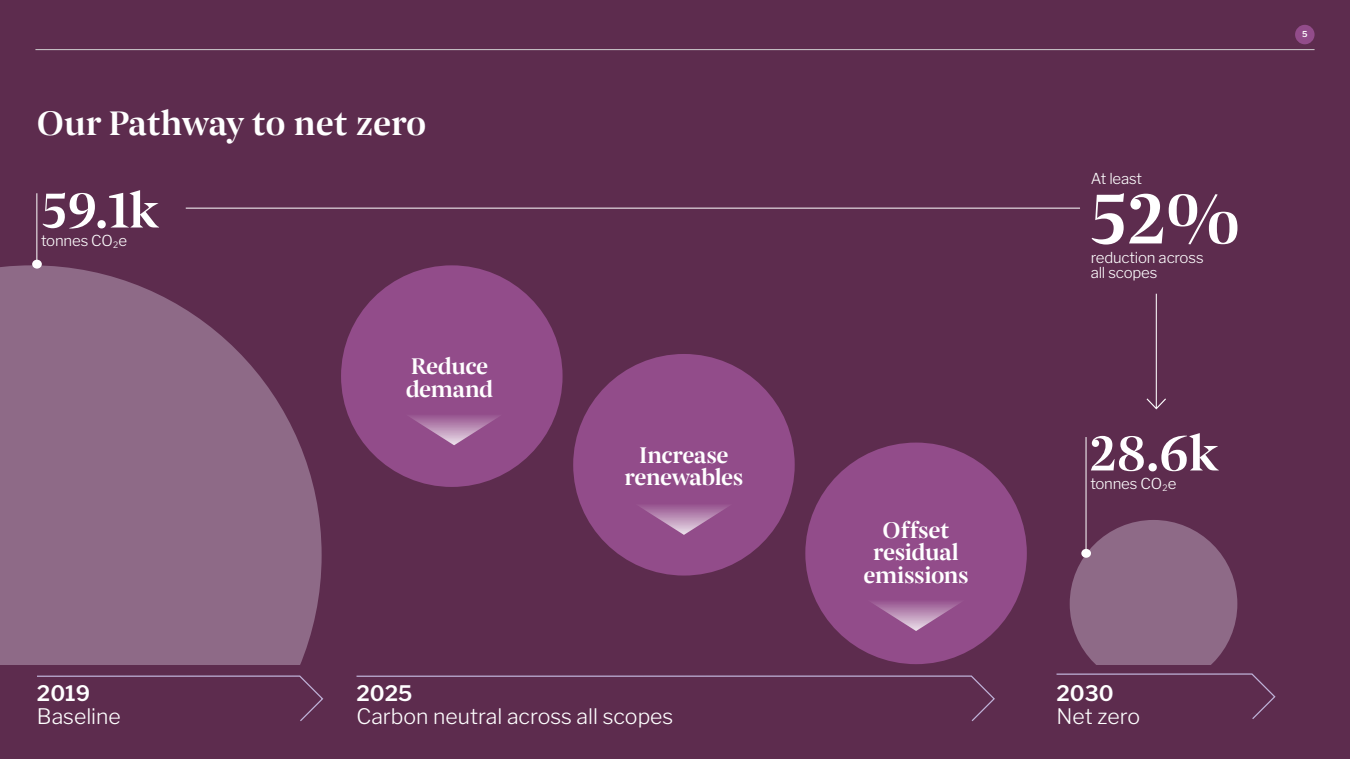
<style>
.page{position:relative;width:1350px;height:759px;background:#5d2c4e}
.page>*{position:absolute;margin:0;border:0;box-sizing:border-box;transform-origin:0 0}
.t1{font:77.62px "Grosvenor Headline";color:#fff}
.t2{font:53.88px "Grosvenor Headline";color:#fff}
.t3{font:37.5px "Grosvenor Headline";color:#fff}
.t4{font:25px/22.5px "Grosvenor Headline";letter-spacing:-.015em;color:#fff;text-align:center}
.t5{font:300 21.25px "Libre Franklin";color:#fff}
.t6{font:600 21.25px "Libre Franklin";color:#fff}
.t7{font:300 15px/15px "Libre Franklin";letter-spacing:-.015em;color:#fff}
.t8{font:600 8.12px "Libre Franklin";color:#fff}
</style>
<div class="page">
<div style="left:1295px;top:25px;width:20px;height:19px;background:#924c8a;border-radius:50%"></div>
<hr style="left:35px;top:49px;width:1280px;height:1px;background:#d0d0d0">
<svg style="left:0;top:265px;width:322px;height:399px;background:#86607e"></svg>
<svg style="left:1070px;top:520px;width:167px;height:144px"></svg>
<div style="left:341px;top:265px;width:222px;height:222px;background:#924c8a;border-radius:50%"></div>
<div style="left:573px;top:354px;width:222px;height:221px;background:#924c8a;border-radius:50%"></div>
<div style="left:805px;top:442px;width:222px;height:222px;background:#924c8a;border-radius:50%"></div>
<div style="left:1081px;top:549px;width:10px;height:9px;background:#fff;border-radius:50%"></div>
<hr style="left:1086px;top:437px;width:1px;height:116px;background:#fff">
<div style="left:32px;top:260px;width:10px;height:9px;background:#fff;border-radius:50%"></div>
<hr style="left:37px;top:193px;width:1px;height:71px;background:#fff">
<hr style="left:186px;top:208px;width:894px;height:1px;background:#fff">
<svg style="left:37px;top:675px;width:287px;height:46px"></svg>
<svg style="left:1056px;top:673px;width:220px;height:46px"></svg>
<svg style="left:356px;top:675px;width:639px;height:46px"></svg>
<svg style="left:1147px;top:294px;width:19px;height:115px"></svg>
<svg style="left:639px;top:505px;width:90px;height:30px"></svg>
<svg style="left:872px;top:602px;width:89px;height:29px"></svg>
<svg style="left:409px;top:416px;width:90px;height:29px"></svg>
<h3 class="t3" style="left:37px;top:96px;width:391px">Our Pathway to net zero</h3>
<p class="t7" style="left:1091px;top:171px;width:53px">At least</p>
<h2 class="t2" style="left:41px;top:171px;width:120px">59.1k</h2>
<h1 class="t1" style="left:1089px;top:163px;width:153px">52%</h1>
<p class="t7" style="left:41px;top:233px;width:88px">tonnes CO<sub>2</sub>e</p>
<p class="t6" style="left:37px;top:681px;width:55px">2019</p>
<p class="t5" style="left:37px;top:703px;width:85px">Baseline</p>
<p class="t4" style="left:406px;top:354px;width:89px;text-align:left">Reduce demand</p>
<p class="t4" style="left:624px;top:442px;width:120px">Increase renewables</p>
<p class="t6" style="left:357px;top:680px;width:57px">2025</p>
<p class="t5" style="left:357px;top:703px;width:318px">Carbon neutral across all scopes</p>
<p class="t4" style="left:863px;top:517px;width:107px">Offset residual emissions</p>
<p class="t7" style="left:1091px;top:250px;width:114px">reduction across all scopes</p>
<h2 class="t2" style="left:1090px;top:414px;width:130px">28.6k</h2>
<p class="t7" style="left:1090px;top:475px;width:88px">tonnes CO<sub>2</sub>e</p>
<p class="t6" style="left:1057px;top:680px;width:59px">2030</p>
<p class="t5" style="left:1057px;top:703px;width:85px">Net zero</p>
<p class="t8" style="left:1302px;top:29px;width:7px">5</p>
</div>
